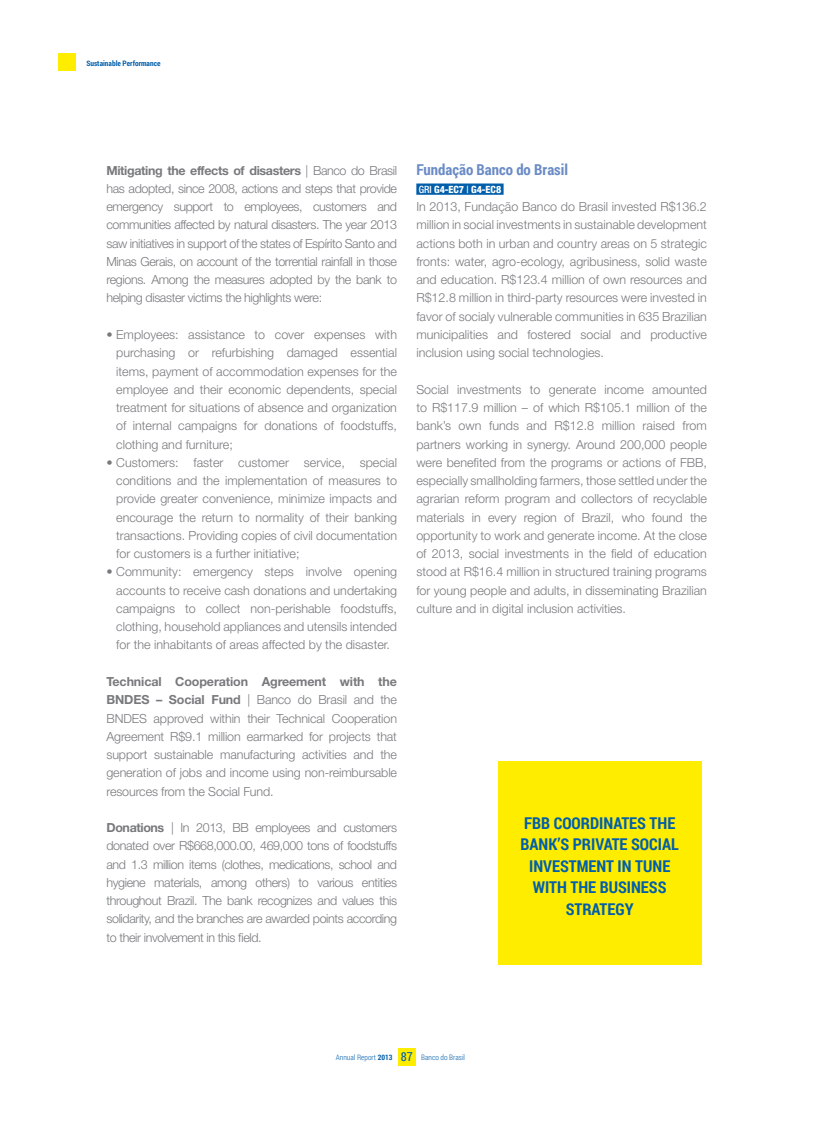
<style>
.page{position:relative;width:815px;height:1124px;background:#fff}
.page>*{position:absolute;margin:0;border:0;box-sizing:border-box;transform-origin:0 0}
.t1{font:700 16.25px/21.5px "Roboto Condensed";color:#005eaa;text-align:center}
.t2{font:700 15px "Roboto Condensed";color:#6a8bc5}
.t3{font:300 12.5px/18.2px "Helvetica Neue LT Std";color:#77797c;text-align:justify}
.t4{font:800 condensed 10px "Helvetica Neue LT Std";color:#fff}
.t5{font:300 7.5px "Roboto Condensed";color:#005eaa}
.t6{font:700 7.5px "Roboto Condensed";color:#005eaa}
.s1{font-weight:700}
.s2{font-weight:500}
.s3{font-weight:400;font-size:12.25px}
</style>
<div class="page">
<div style="left:58px;top:53px;width:17px;height:18px;background:#ffed00"></div>
<div style="left:398px;top:1048px;width:18px;height:17px;background:#ffed00"></div>
<div style="left:416px;top:183px;width:88px;height:12px;background:#005eaa"></div>
<div style="left:498px;top:761px;width:204px;height:203px;background:#ffed00"></div>
<p class="t6" style="left:86px;top:58px;width:76px">Sustainable Performance</p>
<p class="t3" style="left:106px;top:161px;width:292px"><span class="s1">Mitigating the effects of disasters</span> | Banco do Brasil has adopted, since 2008, actions and steps that provide emergency support to employees, customers and communities affected by natural disasters. The year 2013 saw initiatives in support of the states of Espírito Santo and Minas Gerais, on account of the torrential rainfall in those regions. Among the measures adopted by the bank to helping disaster victims the highlights were:</p>
<p class="t3" style="left:116px;top:325px;width:282px;text-indent:-10px">• Employees: assistance to cover expenses with purchasing or refurbishing damaged essential items, payment of accommodation expenses for the employee and their economic dependents, special treatment for situations of absence and organization of internal campaigns for donations of foodstuffs, clothing and furniture;</p>
<p class="t3" style="left:116px;top:453px;width:282px;text-indent:-10px">• Customers: faster customer service, special conditions and the implementation of measures to provide greater convenience, minimize impacts and encourage the return to normality of their banking transactions. Providing copies of civil documentation for customers is a further initiative;</p>
<p class="t3" style="left:116px;top:562px;width:282px;text-indent:-10px">• Community: emergency steps involve opening accounts to receive cash donations and undertaking campaigns to collect non-perishable foodstuffs, clothing, household appliances and utensils intended for the inhabitants of areas affected by the disaster.</p>
<p class="t3" style="left:106px;top:672px;width:292px"><span class="s1">Technical Cooperation Agreement with the BNDES – Social Fund</span> | Banco do Brasil and the BNDES approved within their Technical Cooperation Agreement R$9.1 million earmarked for projects that support sustainable manufacturing activities and the generation of jobs and income using non-reimbursable resources from the Social Fund.</p>
<p class="t3" style="left:106px;top:818px;width:292px"><span class="s1">Donations</span> | In 2013, BB employees and customers donated over R$668,000.00, 469,000 tons of foodstuffs and 1.3 million items (clothes, medications, school and hygiene materials, among others) to various entities throughout Brazil. The bank recognizes and values this solidarity, and the branches are awarded points according to their involvement in this field.</p>
<p class="t2" style="left:416px;top:159px;width:153px">Fundação Banco do Brasil</p>
<p class="t4" style="left:419px;top:183px;width:84px"><span class="s2">GRI</span> G4-EC7 <span class="s2">|</span> G4-EC8</p>
<p class="t3" style="left:416px;top:197px;width:292px">In 2013, Fundação Banco do Brasil invested R$136.2 million in social investments in sustainable development actions both in urban and country areas on 5 strategic fronts: water, agro-ecology, agribusiness, solid waste and education. R$123.4 million of own resources and R$12.8 million in third-party resources were invested in favor of socialy vulnerable communities in 635 Brazilian municipalities and fostered social and productive inclusion using social technologies.</p>
<p class="t3" style="left:416px;top:380px;width:292px">Social investments to generate income amounted to R$117.9 million – of which R$105.1 million of the bank’s own funds and R$12.8 million raised from partners working in synergy. Around 200,000 people were benefited from the programs or actions of FBB, especially smallholding farmers, those settled under the agrarian reform program and collectors of recyclable materials in every region of Brazil, who found the opportunity to work and generate income. At the close of 2013, social investments in the field of education stood at R$16.4 million in structured training programs for young people and adults, in disseminating Brazilian culture and in digital inclusion activities.</p>
<h1 class="t1" style="left:521px;top:811px;width:160px">FBB COORDINATES THE<br>BANK’S PRIVATE SOCIAL<br>INVESTMENT IN TUNE<br>WITH THE BUSINESS<br>STRATEGY</h1>
<p class="t5" style="left:336px;top:1051px;width:131px">Annual Report <span class="s1">2013</span> <span class="s3">87</span> Banco do Brasil</p>
</div>
